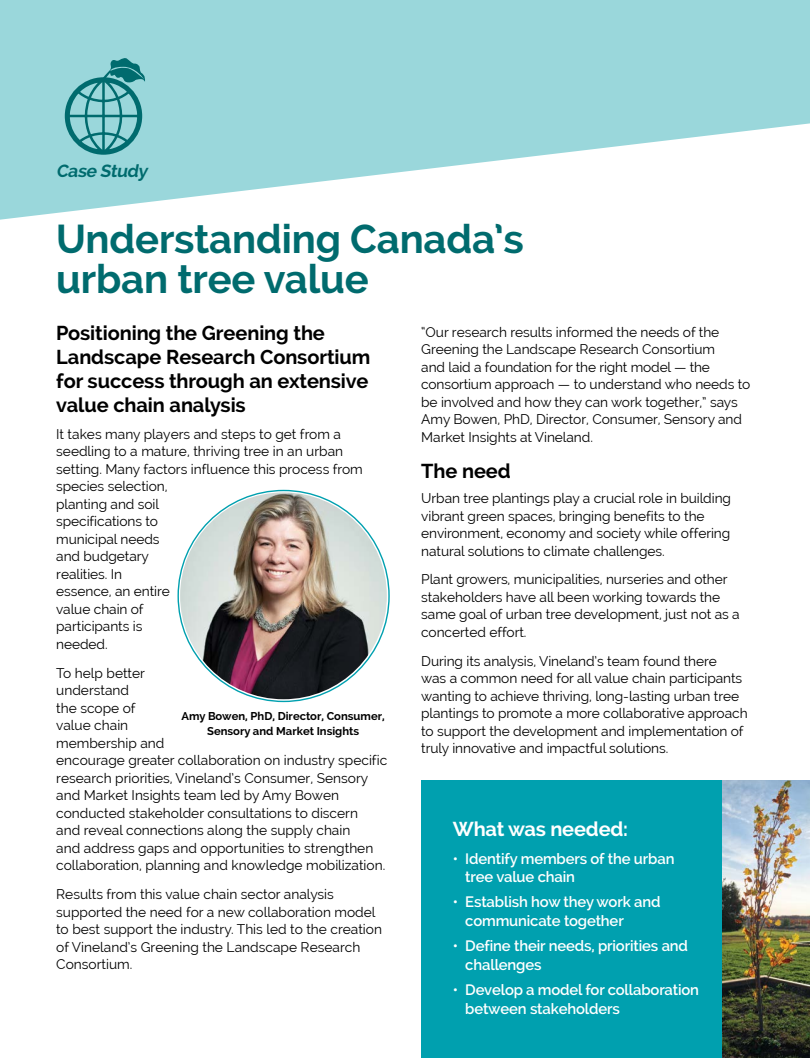
<style>
.page{position:relative;width:810px;height:1058px;background:#fff}
.page>*{position:absolute;margin:0;border:0;box-sizing:border-box;transform-origin:0 0}
.t1{font:700 40px/40px "Raleway";letter-spacing:-.005em;color:#006b6e}
.t2{font:700 20px/24px "Raleway";letter-spacing:-.005em;color:#000}
.t3{font:700 20px "Raleway";letter-spacing:-.01em;color:#fff}
.t4{font:italic 700 17.5px "Raleway";color:#006b6e}
.t5{font:600 15px/18.8px "Raleway";letter-spacing:-.01em;color:#fff}
.t6{font:13.75px/17.5px "Raleway";letter-spacing:-.005em;color:#000}
.t7{font:700 11.25px/15px "Raleway";color:#000;text-align:center}
</style>
<div class="page">
<svg style="left:0;top:0;width:810px;height:220px;fill:#9ad7db"></svg>
<div style="left:422px;top:780px;width:388px;height:278px;background:#00a0af"></div>
<img style="left:722px;top:780px;width:88px;height:278px">
<svg style="left:178px;top:490px;width:211px;height:211px"></svg>
<img style="left:180px;top:492px;width:207px;height:207px;border-radius:103px">
<svg style="left:65px;top:57px;width:80px;height:98px;background:#67b3b6"></svg>
<p class="t4" style="left:56px;top:161px;width:93px">Case Study</p>
<h1 class="t1" style="left:56px;top:219px;width:469px">Understanding Canada’s urban tree value</h1>
<h2 class="t2" style="left:56px;top:321px;width:316px">Positioning the Greening the<br>Landscape Research Consortium for success through an extensive value chain analysis</h2>
<p class="t6" style="left:56px;top:425px;width:308px">It takes many players and steps to get from a seedling to a mature, thriving tree in an urban setting. Many factors influence this process from species selection,<br>planting and soil<br>specifications to<br>municipal needs<br>and budgetary<br>realities. In<br>essence, an entire<br>value chain of<br>participants is<br>needed.</p>
<p class="t6" style="left:56px;top:664px;width:332px">To help better<br>understand<br>the scope of<br>value chain<br>membership and<br>encourage greater collaboration on industry specific research priorities, Vineland’s Consumer, Sensory and Market Insights team led by Amy Bowen conducted stakeholder consultations to discern<br>and reveal connections along the supply chain<br>and address gaps and opportunities to strengthen collaboration, planning and knowledge mobilization.</p>
<p class="t6" style="left:56px;top:885px;width:327px">Results from this value chain sector analysis supported the need for a new collaboration model to best support the industry. This led to the creation of Vineland’s Greening the Landscape Research Consortium.</p>
<p class="t7" style="left:181px;top:709px;width:205px">Amy Bowen, PhD, Director, Consumer,<br>Sensory and Market Insights</p>
<p class="t6" style="left:421px;top:323px;width:331px">“Our research results informed the needs of the Greening the Landscape Research Consortium<br>and laid a foundation for the right model — the consortium approach — to understand who needs to be involved and how they can work together,” says Amy Bowen, PhD, Director, Consumer, Sensory and Market Insights at Vineland.</p>
<h2 class="t2" style="left:421px;top:459px;width:91px">The need</h2>
<p class="t6" style="left:421px;top:489px;width:311px">Urban tree plantings play a crucial role in building vibrant green spaces, bringing benefits to the environment, economy and society while offering natural solutions to climate challenges.</p>
<p class="t6" style="left:421px;top:571px;width:320px">Plant growers, municipalities, nurseries and other stakeholders have all been working towards the same goal of urban tree development, just not as a concerted effort.</p>
<p class="t6" style="left:421px;top:652px;width:328px">During its analysis, Vineland’s team found there<br>was a common need for all value chain participants wanting to achieve thriving, long-lasting urban tree plantings to promote a more collaborative approach to support the development and implementation of truly innovative and impactful solutions.</p>
<h2 class="t3" style="left:453px;top:817px;width:177px">What was needed:</h2>
<p class="t5" style="left:465px;top:849px;width:211px;text-indent:-13px">• Identify members of the urban tree value chain</p>
<p class="t5" style="left:465px;top:892px;width:197px;text-indent:-13px">• Establish how they work and communicate together</p>
<p class="t5" style="left:465px;top:936px;width:224px;text-indent:-13px">• Define their needs, priorities and challenges</p>
<p class="t5" style="left:465px;top:980px;width:235px;text-indent:-13px">• Develop a model for collaboration between stakeholders</p>
</div>
